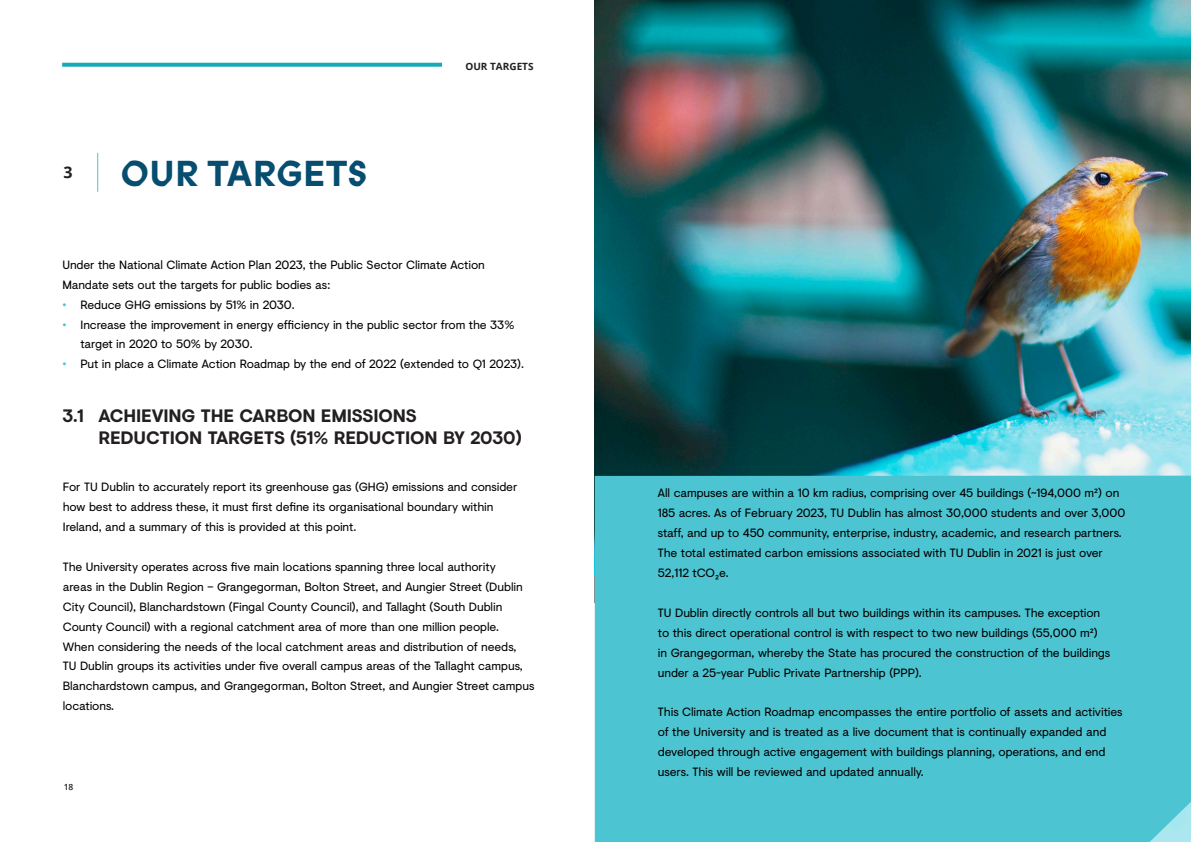
<style>
.page{position:relative;width:1191px;height:842px;background:#fff}
.page>*{position:absolute;margin:0;border:0;box-sizing:border-box;transform-origin:0 0}
.Page_Header_-_Blue{font:700 36px "Prophet";letter-spacing:.01em;color:#074d70}
.Page_Header_-_Black{font:700 18px/21.6px "Visuelt";letter-spacing:-.005em;color:#231f20}
.Page_Section_Number{font:700 16px "Open Sans";color:#231f20}
.Page_Header_Subtext{font:12px/19.9px "Visuelt";letter-spacing:-.01em;color:#000}
.Page_Section_Title{font:700 10px "Open Sans";color:#231f20}
.t1{font:600 8.5px "Open Sans";color:#231f20}
.s1{font-weight:700;color:#4dc4d1}
</style>
<div class="page">
<hr style="left:97px;top:153px;width:1px;height:39px;background:#4dc4d1">
<svg style="left:62px;top:63px;width:380px;height:4px;background:#27aebb"></svg>
<img style="left:595px;top:0;width:596px;height:476px">
<div style="left:595px;top:476px;width:596px;height:366px;background:#4dc4d1"></div>
<p class="Page_Section_Number" style="left:64px;top:161px;width:11px">3</p>
<p class="Page_Header_-_Blue" style="left:121px;top:148px;width:248px">OUR TARGETS</p>
<p class="Page_Section_Title" style="left:465px;top:59px;width:70px">OUR TARGETS</p>
<p class="Page_Header_Subtext" style="left:62px;top:254px;width:424px">Under the National Climate Action Plan 2023, the Public Sector Climate Action<br>Mandate sets out the targets for public bodies as:</p>
<p class="Page_Header_Subtext" style="left:62px;top:294px;width:234px"><span class="s1">•</span> Reduce GHG emissions by 51% in 2030.</p>
<p class="Page_Header_Subtext" style="left:80px;top:314px;width:435px;text-indent:-18px"><span class="s1">•</span> Increase the improvement in energy efficiency in the public sector from the 33% target in 2020 to 50% by 2030.</p>
<p class="Page_Header_Subtext" style="left:62px;top:354px;width:463px"><span class="s1">•</span> Put in place a Climate Action Roadmap by the end of 2022 (extended to Q1 2023).</p>
<p class="Page_Header_-_Black" style="left:98px;top:404px;width:425px;text-indent:-36px">3.1 ACHIEVING THE CARBON EMISSIONS<br>REDUCTION TARGETS (51% REDUCTION BY 2030)</p>
<p class="Page_Header_Subtext" style="left:63px;top:477px;width:456px">For TU Dublin to accurately report its greenhouse gas (GHG) emissions and consider how best to address these, it must first define its organisational boundary within<br>Ireland, and a summary of this is provided at this point.</p>
<p class="Page_Header_Subtext" style="left:63px;top:556px;width:473px">The University operates across five main locations spanning three local authority<br>areas in the Dublin Region – Grangegorman, Bolton Street, and Aungier Street (Dublin City Council), Blanchardstown (Fingal County Council), and Tallaght (South Dublin County Council) with a regional catchment area of more than one million people.<br>When considering the needs of the local catchment areas and distribution of needs,<br>TU Dublin groups its activities under five overall campus areas of the Tallaght campus, Blanchardstown campus, and Grangegorman, Bolton Street, and Aungier Street campus locations.</p>
<p class="t1" style="left:64px;top:781px;width:11px">18</p>
<p class="Page_Header_Subtext" style="left:658px;top:483px;width:469px">All campuses are within a 10 km radius, comprising over 45 buildings (~194,000 m²) on 185 acres. As of February 2023, TU Dublin has almost 30,000 students and over 3,000 staff, and up to 450 community, enterprise, industry, academic, and research partners.<br>The total estimated carbon emissions associated with TU Dublin in 2021 is just over 52,112 tCO₂e.</p>
<p class="Page_Header_Subtext" style="left:658px;top:602px;width:454px">TU Dublin directly controls all but two buildings within its campuses. The exception to this direct operational control is with respect to two new buildings (55,000 m²)<br>in Grangegorman, whereby the State has procured the construction of the buildings under a 25-year Public Private Partnership (PPP).</p>
<p class="Page_Header_Subtext" style="left:658px;top:702px;width:466px">This Climate Action Roadmap encompasses the entire portfolio of assets and activities of the University and is treated as a live document that is continually expanded and developed through active engagement with buildings planning, operations, and end users. This will be reviewed and updated annually.</p>
</div>
